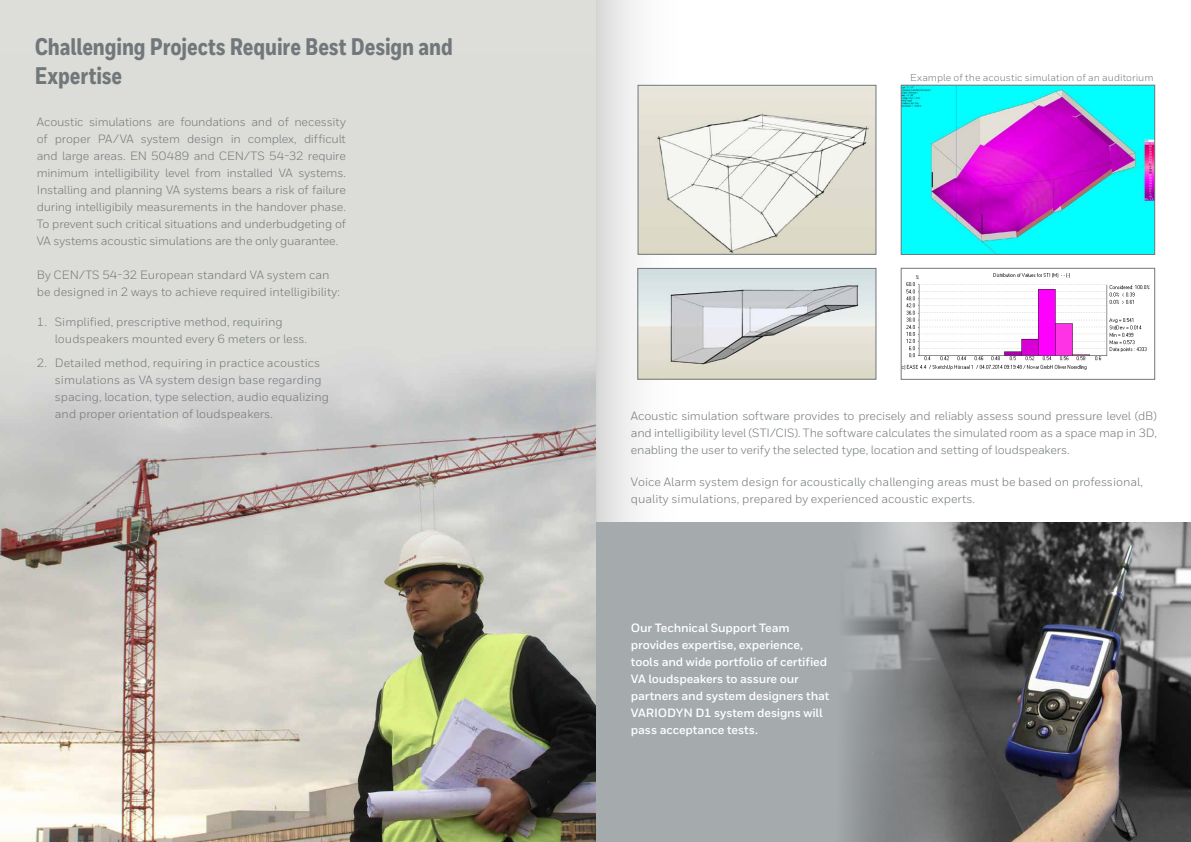
<style>
.page{position:relative;width:1191px;height:842px;background:#fff}
.page>*{position:absolute;margin:0;border:0;box-sizing:border-box;transform-origin:0 0}
.t1{font:800 24px/29px "Honeywell Cond";letter-spacing:-.005em;color:#71777a}
.t2{font:12px/17px "Honeywell Sans";color:#71777a}
.t3{font:700 12px/17px "Honeywell Sans";letter-spacing:-.015em;color:#fff}
.t4{font:10px "Honeywell Sans";color:#71777a}
</style>
<div class="page">
<div style="left:595px;top:0;width:85px;height:842px;background:linear-gradient(to right,#dcdcdc,#fff)"></div>
<div style="left:596px;top:522px;width:595px;height:320px;background:#a5aaad"></div>
<div style="left:0;top:0;width:595px;height:842px;background:#ddddda"></div>
<img style="left:0;top:365px;width:595px;height:477px">
<img style="left:846px;top:522px;width:345px;height:320px">
<img style="left:903px;top:87px;width:249px;height:166px">
<div style="left:901px;top:85px;width:253px;height:170px;border:1px solid #71777a"></div>
<img style="left:903px;top:273px;width:247px;height:97px">
<div style="left:901px;top:268px;width:253px;height:111px;border:1px solid #71777a"></div>
<img style="left:640px;top:87px;width:234px;height:166px">
<div style="left:638px;top:85px;width:238px;height:170px;border:1px solid #71777a"></div>
<img style="left:639px;top:270px;width:235px;height:107px">
<div style="left:637px;top:268px;width:239px;height:111px;border:1px solid #71777a"></div>
<h1 class="t1" style="left:35px;top:33px;width:419px">Challenging Projects Require Best Design and<br>Expertise</h1>
<p class="t2" style="left:37px;top:113px;width:311px;text-align:justify">Acoustic simulations are foundations and of necessity of proper PA/VA system design in complex, difficult and large areas. EN 50489 and CEN/TS 54-32 require minimum intelligibility level from installed VA systems.<br>Installing and planning VA systems bears a risk of failure during intelligibily measurements in the handover phase.<br>To prevent such critical situations and underbudgeting of VA systems acoustic simulations are the only guarantee.</p>
<p class="t2" style="left:37px;top:266px;width:305px">By CEN/TS 54-32 European standard VA system can be designed in 2 ways to achieve required intelligibility:</p>
<p class="t2" style="left:55px;top:313px;width:254px;text-indent:-18px">1. Simplified, prescriptive method, requiring loudspeakers mounted every 6 meters or less.</p>
<p class="t2" style="left:55px;top:354px;width:276px;text-indent:-18px">2. Detailed method, requiring in practice acoustics simulations as VA system design base regarding spacing, location, type selection, audio equalizing and proper orientation of loudspeakers.</p>
<p class="t4" style="left:910px;top:71px;width:245px">Example of the acoustic simulation of an auditorium</p>
<p class="t2" style="left:631px;top:408px;width:527px;text-align:justify">Acoustic simulation software provides to precisely and reliably assess sound pressure level (dB) and intelligibility level (STI/CIS). The software calculates the simulated room as a space map in 3D, enabling the user to verify the selected type, location and setting of loudspeakers.</p>
<p class="t2" style="left:631px;top:473px;width:514px">Voice Alarm system design for acoustically challenging areas must be based on professional, quality simulations, prepared by experienced acoustic experts.</p>
<p class="t3" style="left:631px;top:620px;width:200px">Our Technical Support Team provides expertise, experience, tools and wide portfolio of certified<br>VA loudspeakers to assure our partners and system designers that<br>VARIODYN D1 system designs will pass acceptance tests.</p>
</div>
